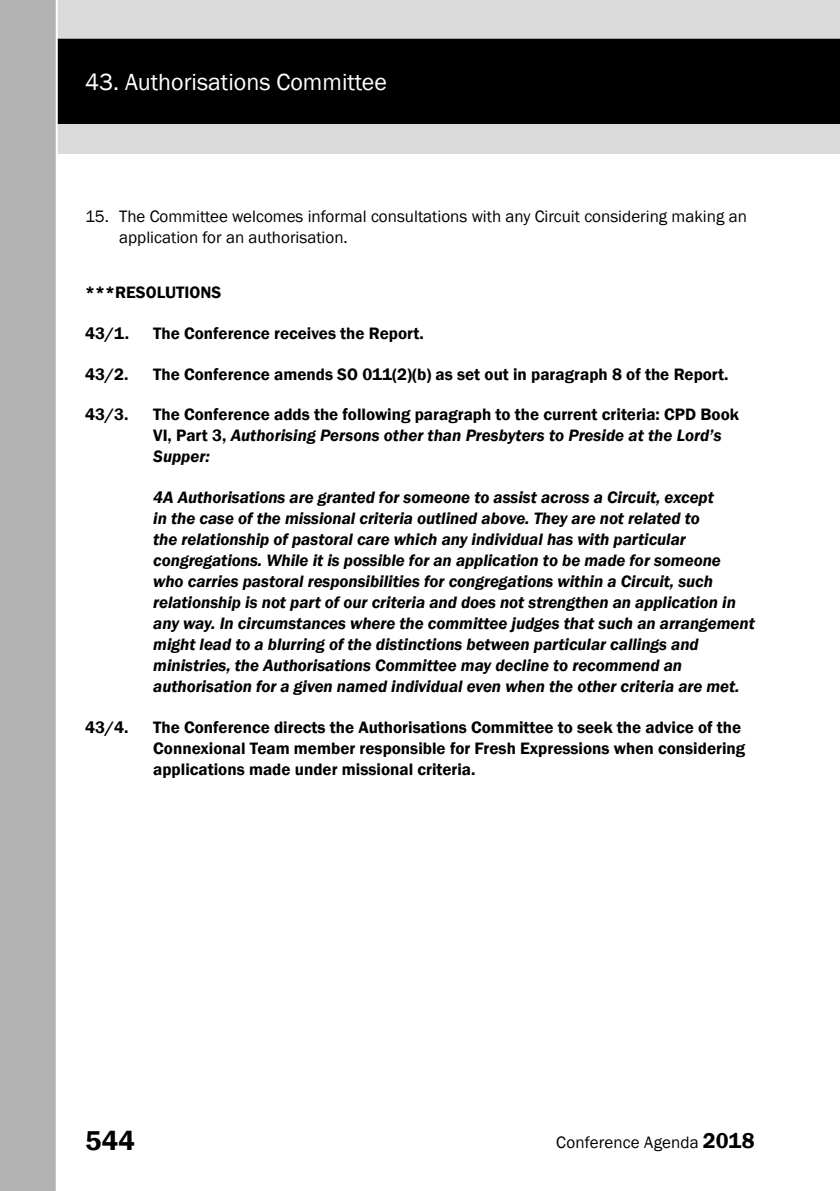
<style>
.page{position:relative;width:840px;height:1191px;background:#fff}
.page>*{position:absolute;margin:0;border:0;box-sizing:border-box;transform-origin:0 0}
.t1{font:600 28px "Franklin Gothic";color:#000}
.t2{font:24px "Franklin Gothic";color:#fff}
.t3{font:italic 600 17px/21px "Franklin Gothic";letter-spacing:-.005em;color:#000}
.t4{font:600 17px/21px "Franklin Gothic";color:#000}
.t5{font:17px/21px "Franklin Gothic";color:#000}
.s1{font-style:italic}
.s2{font-weight:600;font-size:22px}
</style>
<div class="page">
<div style="left:0;top:0;width:839px;height:154px;background:#dadada"></div>
<div style="left:58px;top:39px;width:781px;height:85px;background:#000"></div>
<div style="left:0;top:0;width:58px;height:1191px;background:#b3b2b2"></div>
<h2 class="t2" style="left:85px;top:67px;width:303px">43. Authorisations Committee</h2>
<p class="t5" style="left:119px;top:206px;width:629px;text-indent:-34px">15. The Committee welcomes informal consultations with any Circuit considering making an application for an authorisation.</p>
<p class="t4" style="left:85px;top:282px;width:137px">***RESOLUTIONS</p>
<p class="t4" style="left:85px;top:323px;width:45px">43/1.</p>
<p class="t4" style="left:153px;top:323px;width:272px">The Conference receives the Report.</p>
<p class="t4" style="left:85px;top:363px;width:45px">43/2.</p>
<p class="t4" style="left:153px;top:363px;width:576px">The Conference amends SO 011(2)(b) as set out in paragraph 8 of the Report.</p>
<p class="t4" style="left:85px;top:404px;width:45px">43/3.</p>
<p class="t4" style="left:153px;top:404px;width:587px">The Conference adds the following paragraph to the current criteria: CPD Book<br>VI, Part 3, <span class="s1">Authorising Persons other than Presbyters to Preside at the Lord’s<br>Supper:</span></p>
<p class="t3" style="left:153px;top:487px;width:602px">4A Authorisations are granted for someone to assist across a Circuit, except<br>in the case of the missional criteria outlined above. They are not related to<br>the relationship of pastoral care which any individual has with particular congregations. While it is possible for an application to be made for someone who carries pastoral responsibilities for congregations within a Circuit, such relationship is not part of our criteria and does not strengthen an application in any way. In circumstances where the committee judges that such an arrangement might lead to a blurring of the distinctions between particular callings and ministries, the Authorisations Committee may decline to recommend an authorisation for a given named individual even when the other criteria are met.</p>
<p class="t4" style="left:85px;top:717px;width:45px">43/4.</p>
<p class="t4" style="left:153px;top:717px;width:593px">The Conference directs the Authorisations Committee to seek the advice of the<br>Connexional Team member responsible for Fresh Expressions when considering applications made under missional criteria.</p>
<h1 class="t1" style="left:85px;top:1123px;width:51px">544</h1>
<p class="t5" style="left:556px;top:1131px;width:200px">Conference Agenda <span class="s2">2018</span></p>
</div>
